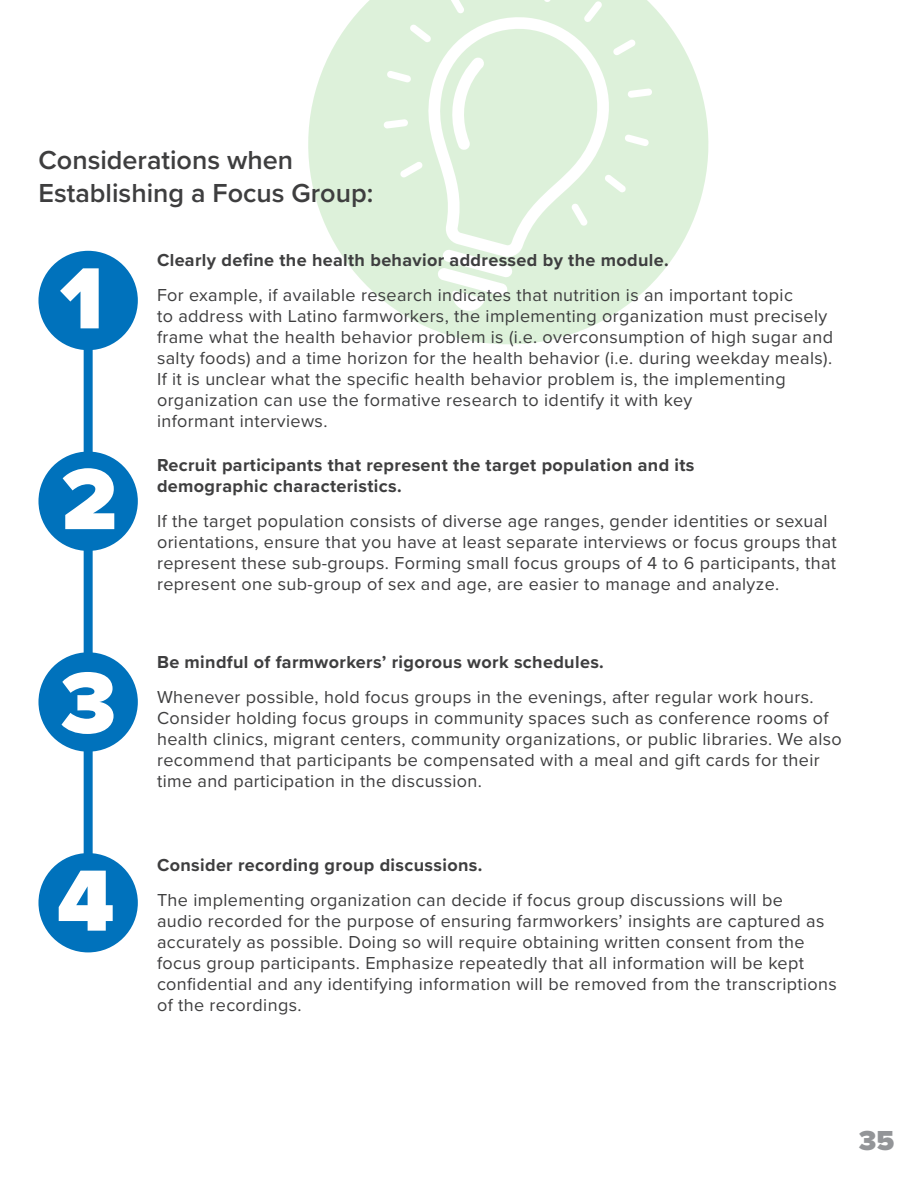
<style>
.page{position:relative;width:918px;height:1188px;background:#fff}
.page>*{position:absolute;margin:0;border:0;box-sizing:border-box;transform-origin:0 0}
.t1{font:900 90px "Proxima Nova";color:#fff}
.t2{font:900 28.5px "Proxima Nova";color:#939598}
.t3{font:600 27px "Proxima Nova";color:#3e3e3f}
.t4{font:18px/21px "Proxima Nova";letter-spacing:.02em;color:#3e3e3f}
.t5{font:700 18px/21px "Proxima Nova";letter-spacing:.02em;color:#3e3e3f}
</style>
<div class="page">
<svg style="left:308px;top:0;width:401px;height:345px;fill:#ddf1da"></svg>
<svg style="left:543px;top:0;width:13px;height:2px"></svg>
<svg style="left:617px;top:39px;width:19px;height:16px"></svg>
<svg style="left:400px;top:161px;width:23px;height:17px"></svg>
<svg style="left:625px;top:134px;width:24px;height:12px"></svg>
<svg style="left:387px;top:71px;width:24px;height:12px"></svg>
<svg style="left:448px;top:0;width:17px;height:13px"></svg>
<svg style="left:584px;top:1px;width:18px;height:12px"></svg>
<svg style="left:628px;top:88px;width:24px;height:10px"></svg>
<svg style="left:384px;top:119px;width:24px;height:9px"></svg>
<svg style="left:617px;top:174px;width:9px;height:19px"></svg>
<svg style="left:410px;top:24px;width:14px;height:18px"></svg>
<svg style="left:437px;top:259px;width:76px;height:53px"></svg>
<svg style="left:424px;top:13px;width:193px;height:246px;fill:#ddf1da"></svg>
<svg style="left:439px;top:57px;width:46px;height:93px"></svg>
<div style="left:84px;top:300px;width:9px;height:603px;background:#0072bc"></div>
<div style="left:38px;top:251px;width:100px;height:99px;background:#0072bc;border-radius:50%"></div>
<div style="left:38px;top:452px;width:100px;height:99px;background:#0072bc;border-radius:50%"></div>
<div style="left:38px;top:652px;width:100px;height:100px;background:#0072bc;border-radius:50%"></div>
<div style="left:38px;top:853px;width:100px;height:99px;background:#0072bc;border-radius:50%"></div>
<p class="t3" style="left:38px;top:140px;width:256px">Considerations when</p>
<p class="t3" style="left:38px;top:173px;width:336px">Establishing a Focus Group:</p>
<p class="t1" style="left:60px;top:231px;width:45px">1</p>
<p class="t1" style="left:62px;top:432px;width:57px">2</p>
<p class="t1" style="left:60px;top:636px;width:57px">3</p>
<p class="t1" style="left:57px;top:834px;width:59px">4</p>
<p class="t5" style="left:157px;top:249px;width:513px">Clearly define the health behavior addressed by the module.</p>
<p class="t4" style="left:157px;top:283px;width:678px">For example, if available research indicates that nutrition is an important topic<br>to address with Latino farmworkers, the implementing organization must precisely frame what the health behavior problem is (i.e. overconsumption of high sugar and salty foods) and a time horizon for the health behavior (i.e. during weekday meals).<br>If it is unclear what the specific health behavior problem is, the implementing organization can use the formative research to identify it with key<br>informant interviews.</p>
<p class="t5" style="left:157px;top:454px;width:539px">Recruit participants that represent the target population and its demographic characteristics.</p>
<p class="t4" style="left:157px;top:510px;width:681px">If the target population consists of diverse age ranges, gender identities or sexual orientations, ensure that you have at least separate interviews or focus groups that represent these sub-groups. Forming small focus groups of 4 to 6 participants, that represent one sub-group of sex and age, are easier to manage and analyze.</p>
<p class="t5" style="left:157px;top:651px;width:448px">Be mindful of farmworkers’ rigorous work schedules.</p>
<p class="t4" style="left:157px;top:685px;width:686px">Whenever possible, hold focus groups in the evenings, after regular work hours.<br>Consider holding focus groups in community spaces such as conference rooms of health clinics, migrant centers, community organizations, or public libraries. We also recommend that participants be compensated with a meal and gift cards for their time and participation in the discussion.</p>
<p class="t5" style="left:157px;top:854px;width:327px">Consider recording group discussions.</p>
<p class="t4" style="left:157px;top:889px;width:681px">The implementing organization can decide if focus group discussions will be<br>audio recorded for the purpose of ensuring farmworkers’ insights are captured as accurately as possible. Doing so will require obtaining written consent from the focus group participants. Emphasize repeatedly that all information will be kept confidential and any identifying information will be removed from the transcriptions of the recordings.</p>
<h2 class="t2" style="left:859px;top:1119px;width:37px">35</h2>
</div>
